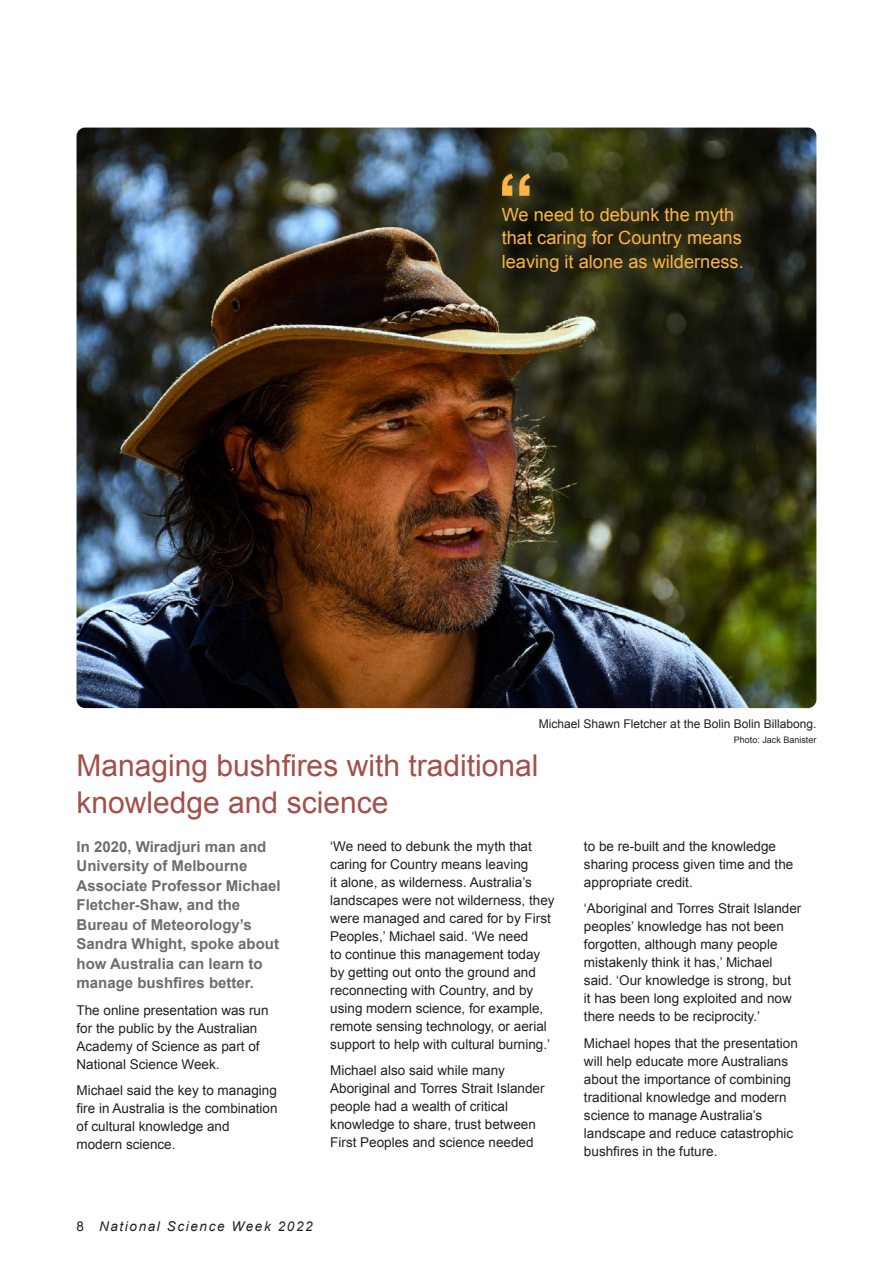
<style>
.page{position:relative;width:893px;height:1263px;background:#fff}
.page>*{position:absolute;margin:0;border:0;box-sizing:border-box;transform-origin:0 0}
.Heading_level_1{font:30px/37.5px "Arial";color:#a44f4a}
.intro_green{font:18.15px/23.7px "Arial";color:#fcb443}
.intro_green-2{font:700 15px/19.5px "Arial";color:#6c6d70}
.body_copy{font:13.5px/18px "Arial";color:#231f20}
.t1{font:italic 13.5px "Arial";letter-spacing:.12em;color:#231f20}
.body_copy-2{font:12px "Arial";color:#231f20}
.body_copy-3{font:9px "Arial";color:#231f20}
.s1{font-style:normal}
</style>
<div class="page">
<img style="left:77px;top:128px;width:739px;height:580px">
<svg style="left:502px;top:174px;width:28px;height:22px"></svg>
<p class="intro_green" style="left:502px;top:202px;width:244px">We need to debunk the myth that caring for Country means leaving it alone as wilderness.</p>
<p class="body_copy-2" style="left:539px;top:715px;width:279px">Michael Shawn Fletcher at the Bolin Bolin Billabong.</p>
<p class="body_copy-3" style="left:734px;top:733px;width:84px">Photo: Jack Banister</p>
<p class="Heading_level_1" style="left:77px;top:747px;width:463px">Managing bushfires with traditional knowledge and science</p>
<p class="intro_green-2" style="left:77px;top:837px;width:206px">In 2020, Wiradjuri man and<br>University of Melbourne<br>Associate Professor Michael<br>Fletcher-Shaw, and the<br>Bureau of Meteorology’s<br>Sandra Whight, spoke about how Australia can learn to manage bushfires better.</p>
<p class="body_copy" style="left:77px;top:1001px;width:194px">The online presentation was run for the public by the Australian<br>Academy of Science as part of<br>National Science Week.</p>
<p class="body_copy" style="left:77px;top:1082px;width:203px">Michael said the key to managing fire in Australia is the combination of cultural knowledge and modern science.</p>
<p class="body_copy" style="left:330px;top:837px;width:226px">‘We need to debunk the myth that caring for Country means leaving<br>it alone, as wilderness. Australia’s landscapes were not wilderness, they were managed and cared for by First Peoples,’ Michael said. ‘We need<br>to continue this management today by getting out onto the ground and reconnecting with Country, and by using modern science, for example, remote sensing technology, or aerial support to help with cultural burning.’</p>
<p class="body_copy" style="left:330px;top:1062px;width:216px">Michael also said while many Aboriginal and Torres Strait Islander people had a wealth of critical knowledge to share, trust between First Peoples and science needed</p>
<p class="t1" style="left:77px;top:1217px;width:238px"><span class="s1">8</span> National Science Week 2022</p>
<p class="body_copy" style="left:584px;top:837px;width:211px">to be re-built and the knowledge sharing process given time and the appropriate credit.</p>
<p class="body_copy" style="left:584px;top:900px;width:219px">‘Aboriginal and Torres Strait Islander peoples’ knowledge has not been forgotten, although many people mistakenly think it has,’ Michael said. ‘Our knowledge is strong, but<br>it has been long exploited and now there needs to be reciprocity.’</p>
<p class="body_copy" style="left:584px;top:1034px;width:215px">Michael hopes that the presentation will help educate more Australians about the importance of combining traditional knowledge and modern science to manage Australia’s landscape and reduce catastrophic bushfires in the future.</p>
</div>
